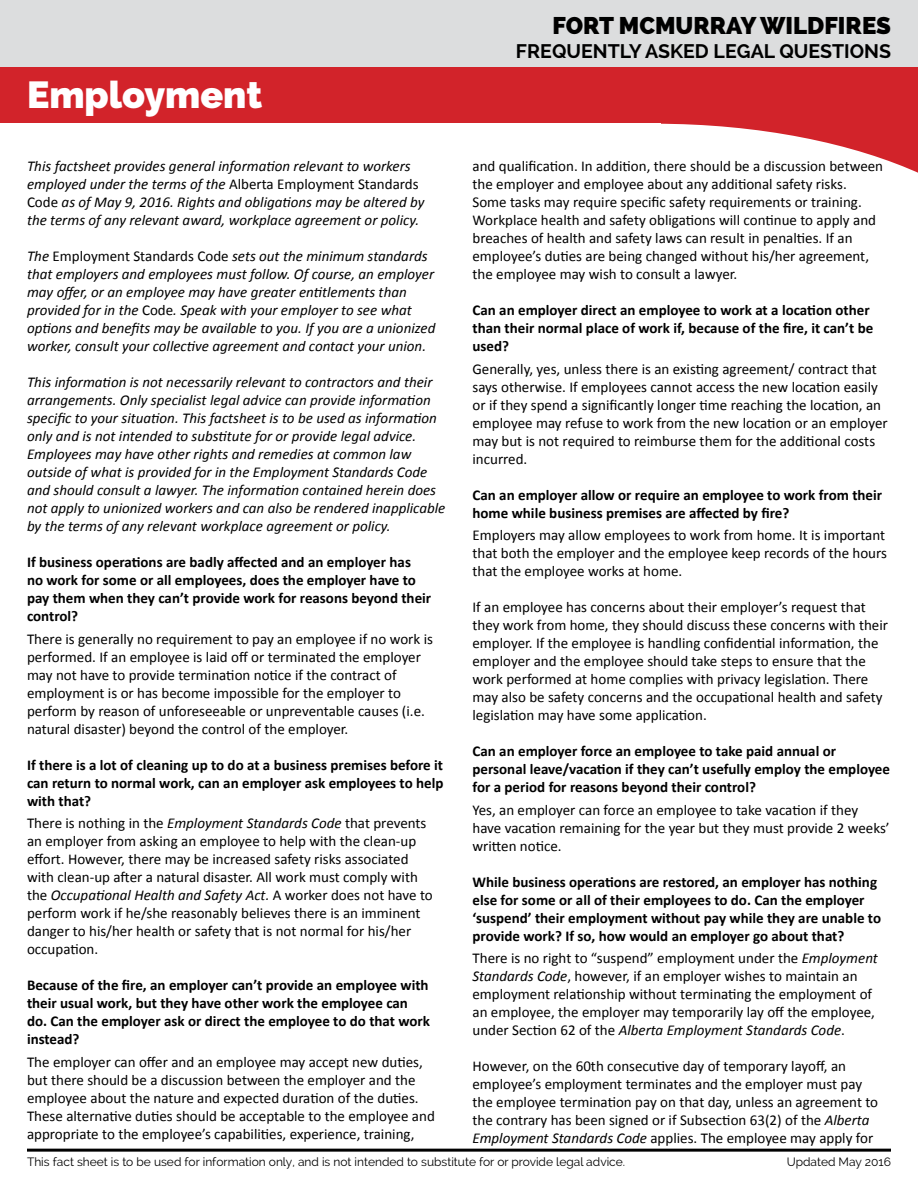
<style>
.page{position:relative;width:918px;height:1188px;background:#fff}
.page>*{position:absolute;margin:0;border:0;box-sizing:border-box;transform-origin:0 0}
.t1{font:800 37.5px "Raleway";color:#fff}
.t2{font:800 24px "Raleway";color:#000}
.t3{font:700 19.5px "Raleway";color:#000}
.t4{font:15px/18px "Calibri";color:#000}
.t5{font:italic 15px/18px "Calibri";color:#000}
.t6{font:700 15px/18px "Calibri";color:#000}
.t7{font:12px "Raleway";color:#000}
.s1{font-style:normal}
.s2{font-style:italic}
</style>
<div class="page">
<div style="left:0;top:0;width:918px;height:99px;background:#dcddde"></div>
<div style="left:0;top:68px;width:918px;height:126px;background:#d2232a"></div>
<svg style="left:661px;top:124px;width:257px;height:70px;fill:#fff"></svg>
<div style="left:0;top:124px;width:661px;height:348px;background:#fff"></div>
<hr style="left:27px;top:1149px;width:864px;height:3px;background:#000">
<h1 class="t1" style="left:27px;top:73px;width:237px">EMPLOYMENT</h1>
<h2 class="t2" style="left:553px;top:12px;width:340px">FORT MCMURRAY WILDFIRES</h2>
<h3 class="t3" style="left:516px;top:40px;width:377px">FREQUENTLY ASKED LEGAL QUESTIONS</h3>
<p class="t5" style="left:27px;top:157px;width:399px">This factsheet provides general information relevant to workers employed under the terms of the <span class="s1">Alberta Employment Standards Code</span> as of May 9, 2016. Rights and obligations may be altered by the terms of any relevant award, workplace agreement or policy.</p>
<p class="t5" style="left:27px;top:247px;width:410px">The <span class="s1">Employment Standards Code</span> sets out the minimum standards that employers and employees must follow. Of course, an employer may offer, or an employee may have greater entitlements than provided for in the <span class="s1">Code</span>. Speak with your employer to see what options and benefits may be available to you. If you are a unionized worker, consult your collective agreement and contact your union.</p>
<p class="t5" style="left:27px;top:373px;width:420px">This information is not necessarily relevant to contractors and their arrangements. Only specialist legal advice can provide information specific to your situation. This factsheet is to be used as information only and is not intended to substitute for or provide legal advice.<br>Employees may have other rights and remedies at common law outside of what is provided for in the Employment Standards Code and should consult a lawyer. The information contained herein does not apply to unionized workers and can also be rendered inapplicable by the terms of any relevant workplace agreement or policy.</p>
<p class="t6" style="left:27px;top:553px;width:406px">If business operations are badly affected and an employer has<br>no work for some or all employees, does the employer have to pay them when they can’t provide work for reasons beyond their control?</p>
<p class="t4" style="left:27px;top:630px;width:408px">There is generally no requirement to pay an employee if no work is performed. If an employee is laid off or terminated the employer may not have to provide termination notice if the contract of employment is or has become impossible for the employer to perform by reason of unforeseeable or unpreventable causes (i.e. natural disaster) beyond the control of the employer.</p>
<p class="t6" style="left:27px;top:756px;width:418px;text-align:justify">If there is a lot of cleaning up to do at a business premises before it can return to normal work, can an employer ask employees to help with that?</p>
<p class="t4" style="left:27px;top:814px;width:407px">There is nothing in the <span class="s2">Employment Standards Code</span> that prevents an employer from asking an employee to help with the clean-up effort. However, there may be increased safety risks associated with clean-up after a natural disaster. All work must comply with the <span class="s2">Occupational Health and Safety Act.</span> A worker does not have to perform work if he/she reasonably believes there is an imminent danger to his/her health or safety that is not normal for his/her occupation.</p>
<p class="t6" style="left:27px;top:976px;width:405px">Because of the fire, an employer can’t provide an employee with their usual work, but they have other work the employee can do. Can the employer ask or direct the employee to do that work instead?</p>
<p class="t4" style="left:27px;top:1053px;width:409px">The employer can offer and an employee may accept new duties, but there should be a discussion between the employer and the employee about the nature and expected duration of the duties.<br>These alternative duties should be acceptable to the employee and appropriate to the employee’s capabilities, experience, training,</p>
<p class="t4" style="left:472px;top:157px;width:412px">and qualification. In addition, there should be a discussion between the employer and employee about any additional safety risks.<br>Some tasks may require specific safety requirements or training.<br>Workplace health and safety obligations will continue to apply and breaches of health and safety laws can result in penalties. If an employee’s duties are being changed without his/her agreement, the employee may wish to consult a lawyer.</p>
<p class="t6" style="left:472px;top:301px;width:402px">Can an employer direct an employee to work at a location other than their normal place of work if, because of the fire, it can’t be used?</p>
<p class="t4" style="left:472px;top:360px;width:417px">Generally, yes, unless there is an existing agreement/ contract that says otherwise. If employees cannot access the new location easily or if they spend a significantly longer time reaching the location, an employee may refuse to work from the new location or an employer may but is not required to reimburse them for the additional costs incurred.</p>
<p class="t6" style="left:472px;top:486px;width:411px">Can an employer allow or require an employee to work from their home while business premises are affected by fire?</p>
<p class="t4" style="left:472px;top:526px;width:416px">Employers may allow employees to work from home. It is important that both the employer and the employee keep records of the hours that the employee works at home.</p>
<p class="t4" style="left:472px;top:598px;width:417px">If an employee has concerns about their employer’s request that they work from home, they should discuss these concerns with their employer. If the employee is handling confidential information, the employer and the employee should take steps to ensure that the work performed at home complies with privacy legislation. There may also be safety concerns and the occupational health and safety legislation may have some application.</p>
<p class="t6" style="left:472px;top:742px;width:419px">Can an employer force an employee to take paid annual or personal leave/vacation if they can’t usefully employ the employee for a period for reasons beyond their control?</p>
<p class="t4" style="left:472px;top:801px;width:419px">Yes, an employer can force an employee to take vacation if they have vacation remaining for the year but they must provide 2 weeks’ written notice.</p>
<p class="t6" style="left:472px;top:873px;width:410px">While business operations are restored, an employer has nothing else for some or all of their employees to do. Can the employer ‘suspend’ their employment without pay while they are unable to provide work? If so, how would an employer go about that?</p>
<p class="t4" style="left:472px;top:949px;width:407px">There is no right to “suspend” employment under the <span class="s2">Employment Standards Code</span>, however, if an employer wishes to maintain an employment relationship without terminating the employment of an employee, the employer may temporarily lay off the employee, under Section 62 of the <span class="s2">Alberta Employment Standards Code</span>.</p>
<p class="t4" style="left:473px;top:1057px;width:407px">However, on the 60th consecutive day of temporary layoff, an employee’s employment terminates and the employer must pay the employee termination pay on that day, unless an agreement to the contrary has been signed or if Subsection 63(2) of the <span class="s2">Alberta Employment Standards Code</span> applies. The employee may apply for</p>
<p class="t7" style="left:27px;top:1155px;width:600px">This fact sheet is to be used for information only, and is not intended to substitute for or provide legal advice.</p>
<p class="t7" style="left:787px;top:1155px;width:106px">Updated May 2016</p>
</div>
